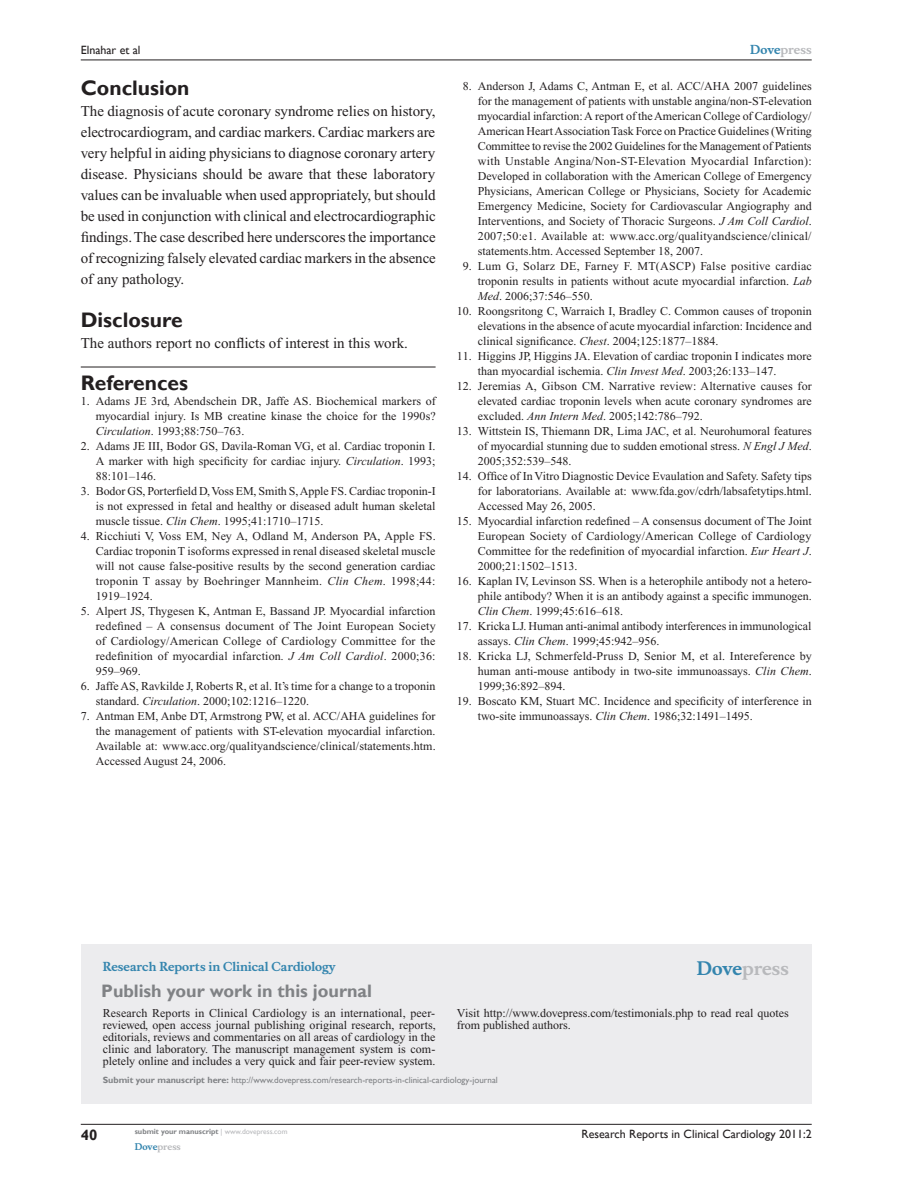
<style>
.page{position:relative;width:918px;height:1188px;background:#fff}
.page>*{position:absolute;margin:0;border:0;box-sizing:border-box;transform-origin:0 0}
.t1{font:700 21px "Gill Sans";color:#231f20}
.t2{font:700 18px "Gill Sans";color:#808285}
.t3{font:700 18px "Musee";color:#b8b9bc}
.t4{font:15px/21px "Times New Roman";color:#231f20;text-align:justify}
.t5{font:700 15px "Gill Sans";color:#231f20}
.t6{font:12px/15px "Times New Roman";color:#231f20;text-align:justify}
.t7{font:12px "Gill Sans";color:#231f20}
.t8{font:700 12px "Musee";color:#3485ae}
.t9{font:700 12px "Musee";color:#b8b9bc}
.t10{font:9px "Gill Sans";color:#808285}
.t11{font:700 9px "Musee";color:#b8b9bc}
.t12{font:700 7.5px "Gill Sans";color:#808285}
.s1{font-style:italic}
.s2{color:#3485ae}
.s3{font-weight:700}
.s4{font-weight:400;color:#b8b9bc}
</style>
<div class="page">
<div style="left:81px;top:944px;width:731px;height:159px;background:#ececee"></div>
<hr style="left:81px;top:1124px;width:731px;height:1px;background:#231f20">
<hr style="left:81px;top:60px;width:731px;height:1px;background:#231f20">
<hr style="left:81px;top:367px;width:355px;height:1px;background:#231f20">
<p class="t7" style="left:81px;top:43px;width:61px">Elnahar et al</p>
<h1 class="t1" style="left:81px;top:76px;width:110px">Conclusion</h1>
<p class="t4" style="left:81px;top:101px;width:357px">The diagnosis of acute coronary syndrome relies on history, electrocardiogram, and cardiac markers. Cardiac markers are very helpful in aiding physicians to diagnose coronary artery disease. Physicians should be aware that these laboratory values can be invaluable when used appropriately, but should be used in conjunction with clinical and electrocardiographic findings. The case described here underscores the importance of recognizing falsely elevated cardiac markers in the absence of any pathology.</p>
<h1 class="t1" style="left:81px;top:307px;width:103px">Disclosure</h1>
<p class="t4" style="left:81px;top:333px;width:329px">The authors report no conflicts of interest in this work.</p>
<h1 class="t1" style="left:81px;top:370px;width:109px">References</h1>
<p class="t6" style="left:96px;top:394px;width:342px;text-indent:-15px">1. Adams JE 3rd, Abendschein DR, Jaffe AS. Biochemical markers of myocardial injury. Is MB creatine kinase the choice for the 1990s?<br><span class="s1">Circulation</span>. 1993;88:750–763.</p>
<p class="t6" style="left:96px;top:439px;width:341px;text-indent:-15px">2. Adams JE III, Bodor GS, Davila-Roman VG, et al. Cardiac troponin I.<br>A marker with high specificity for cardiac injury. <span class="s1">Circulation</span>. 1993; 88:101–146.</p>
<p class="t6" style="left:96px;top:484px;width:341px;text-indent:-15px">3. Bodor GS, Porterfield D, Voss EM, Smith S, Apple FS. Cardiac troponin-I is not expressed in fetal and healthy or diseased adult human skeletal muscle tissue. <span class="s1">Clin Chem</span>. 1995;41:1710–1715.</p>
<p class="t6" style="left:96px;top:529px;width:341px;text-indent:-15px">4. Ricchiuti V, Voss EM, Ney A, Odland M, Anderson PA, Apple FS.<br>Cardiac troponin T isoforms expressed in renal diseased skeletal muscle will not cause false-positive results by the second generation cardiac troponin T assay by Boehringer Mannheim. <span class="s1">Clin Chem</span>. 1998;44:<br>1919–1924.</p>
<p class="t6" style="left:96px;top:604px;width:342px;text-indent:-15px">5. Alpert JS, Thygesen K, Antman E, Bassand JP. Myocardial infarction redefined – A consensus document of The Joint European Society of Cardiology/American College of Cardiology Committee for the redefinition of myocardial infarction<span class="s1">. J Am Coll Cardiol</span>. 2000;36:<br>959–969.</p>
<p class="t6" style="left:96px;top:679px;width:341px;text-indent:-15px">6. Jaffe AS, Ravkilde J, Roberts R, et al. It’s time for a change to a troponin standard. <span class="s1">Circulation</span>. 2000;102:1216–1220.</p>
<p class="t6" style="left:96px;top:709px;width:341px;text-indent:-15px">7. Antman EM, Anbe DT, Armstrong PW, et al. ACC/AHA guidelines for the management of patients with ST-elevation myocardial infarction.<br>Available at: www.acc.org/qualityandscience/clinical/statements.htm.<br>Accessed August 24, 2006.</p>
<p class="t9" style="left:750px;top:43px;width:63px"><span class="s2">Dove</span>press</p>
<p class="t6" style="left:478px;top:79px;width:336px;text-indent:-15px">8. Anderson J, Adams C, Antman E, et al. ACC/AHA 2007 guidelines for the management of patients with unstable angina/non-ST-elevation myocardial infarction: A report of the American College of Cardiology/ American Heart Association Task Force on Practice Guidelines (Writing Committee to revise the 2002 Guidelines for the Management of Patients with Unstable Angina/Non-ST-Elevation Myocardial Infarction):<br>Developed in collaboration with the American College of Emergency Physicians, American College or Physicians, Society for Academic Emergency Medicine, Society for Cardiovascular Angiography and Interventions, and Society of Thoracic Surgeons. <span class="s1">J Am Coll Cardiol</span>.<br>2007;50:e1. Available at: www.acc.org/qualityandscience/clinical/ statements.htm. Accessed September 18, 2007.</p>
<p class="t6" style="left:478px;top:259px;width:336px;text-indent:-15px">9. Lum G, Solarz DE, Farney F. MT(ASCP) False positive cardiac troponin results in patients without acute myocardial infarction. <span class="s1">Lab Med</span>. 2006;37:546–550.</p>
<p class="t6" style="left:478px;top:304px;width:335px;text-indent:-21px">10. Roongsritong C, Warraich I, Bradley C. Common causes of troponin elevations in the absence of acute myocardial infarction: Incidence and clinical significance. <span class="s1">Chest</span>. 2004;125:1877–1884.</p>
<p class="t6" style="left:478px;top:349px;width:335px;text-indent:-21px">11. Higgins JP, Higgins JA. Elevation of cardiac troponin I indicates more than myocardial ischemia. <span class="s1">Clin Invest Med</span>. 2003;26:133–147.</p>
<p class="t6" style="left:478px;top:379px;width:335px;text-indent:-21px">12. Jeremias A, Gibson CM. Narrative review: Alternative causes for elevated cardiac troponin levels when acute coronary syndromes are excluded. <span class="s1">Ann Intern Med</span>. 2005;142:786–792.</p>
<p class="t6" style="left:478px;top:424px;width:335px;text-indent:-21px">13. Wittstein IS, Thiemann DR, Lima JAC, et al. Neurohumoral features of myocardial stunning due to sudden emotional stress. <span class="s1">N Engl J Med</span>.<br>2005;352:539–548.</p>
<p class="t6" style="left:478px;top:469px;width:335px;text-indent:-21px">14. Office of In Vitro Diagnostic Device Evaulation and Safety. Safety tips for laboratorians. Available at: www.fda.gov/cdrh/labsafetytips.html.<br>Accessed May 26, 2005.</p>
<p class="t6" style="left:478px;top:514px;width:335px;text-indent:-21px">15. Myocardial infarction redefined – A consensus document of The Joint European Society of Cardiology/American College of Cardiology Committee for the redefinition of myocardial infarction. <span class="s1">Eur Heart J</span>.<br>2000;21:1502–1513.</p>
<p class="t6" style="left:478px;top:574px;width:335px;text-indent:-21px">16. Kaplan IV, Levinson SS. When is a heterophile antibody not a hetero&shy;phile antibody? When it is an antibody against a specific immunogen.<br><span class="s1">Clin Chem</span>. 1999;45:616–618.</p>
<p class="t6" style="left:478px;top:619px;width:335px;text-indent:-21px">17. Kricka LJ. Human anti-animal antibody interferences in immunological assays. <span class="s1">Clin Chem</span>. 1999;45:942–956.</p>
<p class="t6" style="left:478px;top:649px;width:335px;text-indent:-21px">18. Kricka LJ, Schmerfeld-Pruss D, Senior M, et al. Intereference by human anti-mouse antibody in two-site immunoassays. <span class="s1">Clin Chem</span>.<br>1999;36:892–894.</p>
<p class="t6" style="left:478px;top:694px;width:335px;text-indent:-21px">19. Boscato KM, Stuart MC. Incidence and specificity of interference in two-site immunoassays. <span class="s1">Clin Chem</span>. 1986;32:1491–1495.</p>
<p class="t8" style="left:103px;top:959px;width:234px">Research Reports in Clinical Cardiology</p>
<h2 class="t2" style="left:101px;top:980px;width:272px">Publish your work in this journal</h2>
<h2 class="t3" style="left:697px;top:958px;width:94px"><span class="s2">Dove</span>press</h2>
<p class="t6" style="left:103px;top:1007px;width:335px;line-height:12px">Research Reports in Clinical Cardiology is an international, peer&shy;reviewed, open access journal publishing original research, reports, editorials, reviews and commentaries on all areas of cardiology in the clinic and laboratory. The manuscript management system is com&shy;pletely online and includes a very quick and fair peer-review system.</p>
<p class="t6" style="left:457px;top:1007px;width:333px;line-height:12px">Visit http://www.dovepress.com/testimonials.php to read real quotes from published authors.</p>
<p class="t10" style="left:103px;top:1075px;width:397px"><span class="s3">Submit your manuscript here:</span> http://www.dovepress.com/research-reports-in-clinical-cardiology-journal</p>
<p class="t5" style="left:81px;top:1126px;width:18px">40</p>
<p class="t12" style="left:135px;top:1127px;width:154px">submit your manuscript <span class="s4">| www.dovepress.com</span></p>
<p class="t11" style="left:135px;top:1141px;width:48px"><span class="s2">Dove</span>press</p>
<p class="t7" style="left:582px;top:1127px;width:232px">Research Reports in Clinical Cardiology 2011:2</p>
</div>
